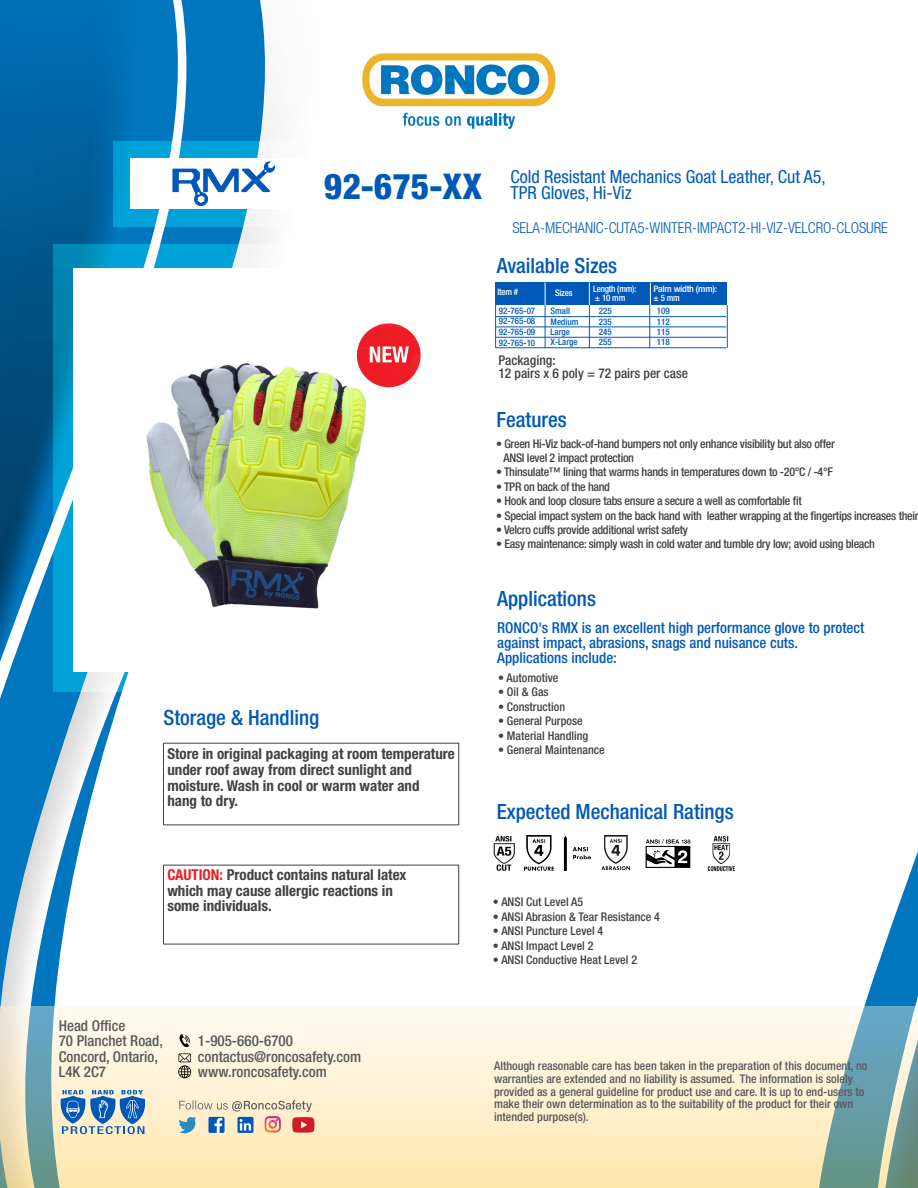
<style>
.page{position:relative;width:918px;height:1188px;background:#fff}
.page>*{position:absolute;margin:0;border:0;box-sizing:border-box;transform-origin:0 0}
.t1{font:500 condensed 21px "Helvetica Neue";color:#0058b8}
.t2{font:condensed 18px/15.6px "Helvetica Neue LT Pro";color:#0058b8}
.t3{font:700 condensed 15px/15.6px "Helvetica Neue LT Pro";color:#414042}
.t4{font:500 condensed 15px/15px "Helvetica Neue";color:#0058b8}
.t5{font:500 condensed 15px/15.6px "Helvetica Neue";color:#58595b}
.t6{font:300 condensed 15px "Helvetica Neue";color:#0058b8}
.t7{font:500 condensed 13.5px/12.6px "Helvetica Neue";color:#414042}
.t8{font:500 condensed 12px/14.4px "Helvetica Neue";letter-spacing:-.025em;color:#414042}
.t9{font:500 condensed 12px/12.6px "Helvetica Neue";color:#58595b}
.t10{font:500 condensed 12px "Helvetica Neue";color:#414042}
.t11{font:500 condensed 9px/10.6px "Helvetica Neue";color:#0058b8}
.t12{font:500 condensed 9px/8.9px "Helvetica Neue";letter-spacing:-.025em;color:#fff}
.t13{font:500 condensed 9px "Helvetica Neue";letter-spacing:-.025em;color:#fff;scale:1.1 1}
.s1{font-weight:800;font-size:35.55px}
.s2{color:#ed1c24}
</style>
<div class="page">
<svg style="left:236px;top:0;width:78px;height:1007px"></svg>
<svg style="left:0;top:0;width:236px;height:1007px"></svg>
<svg style="left:833px;top:851px;width:85px;height:156px"></svg>
<svg style="left:0;top:1007px;width:918px;height:181px;background:#ede7cc"></svg>
<svg style="left:362px;top:53px;width:194px;height:76px"></svg>
<svg style="left:179px;top:1034px;width:11px;height:13px"></svg>
<svg style="left:178px;top:1053px;width:13px;height:25px"></svg>
<svg style="left:60px;top:1090px;width:85px;height:44px;background:#83a6c4"></svg>
<svg style="left:164px;top:1020px;width:1px;height:114px"></svg>
<div style="left:113px;top:141px;width:641px;height:85px;background:#fff"></div>
<svg style="left:53px;top:244px;width:261px;height:448px"></svg>
<svg style="left:179px;top:1100px;width:135px;height:33px;background:#cebfb3"></svg>
<svg style="left:73px;top:268px;width:241px;height:403px"></svg>
<div style="left:496px;top:283px;width:231px;height:22px;background:#0058b8"></div>
<hr style="left:495px;top:305px;width:1px;height:43px;background:#0058b8">
<hr style="left:545px;top:305px;width:1px;height:43px;background:#0058b8">
<svg style="left:545px;top:283px;width:1px;height:22px"></svg>
<svg style="left:589px;top:283px;width:1px;height:22px"></svg>
<hr style="left:589px;top:305px;width:1px;height:43px;background:#0058b8">
<hr style="left:649px;top:305px;width:1px;height:43px;background:#0058b8">
<hr style="left:727px;top:305px;width:1px;height:43px;background:#0058b8">
<hr style="left:496px;top:316px;width:230px;height:1px;background:#0058b8">
<hr style="left:496px;top:327px;width:230px;height:1px;background:#0058b8">
<hr style="left:496px;top:337px;width:230px;height:1px;background:#0058b8">
<svg style="left:650px;top:283px;width:1px;height:22px"></svg>
<hr style="left:496px;top:347px;width:230px;height:1px;background:#0058b8">
<img style="left:494px;top:835px;width:21px;height:36px">
<img style="left:601px;top:836px;width:29px;height:34px">
<img style="left:525px;top:836px;width:65px;height:35px">
<img style="left:707px;top:835px;width:29px;height:37px">
<img style="left:645px;top:839px;width:46px;height:29px">
<svg style="left:172px;top:161px;width:103px;height:45px"></svg>
<img style="left:115px;top:271px;width:306px;height:392px">
<h2 class="t2" style="left:324px;top:169px;width:503px;text-indent:187px">Cold Resistant Mechanics Goat Leather, Cut A5,<br><span class="s1">92-675-XX</span> TPR Gloves, Hi-Viz</h2>
<p class="t6" style="left:512px;top:219px;width:377px">SELA-MECHANIC-CUTA5-WINTER-IMPACT2-HI-VIZ-VELCRO-CLOSURE</p>
<h1 class="t1" style="left:497px;top:253px;width:122px">Available Sizes</h1>
<p class="t12" style="left:497px;top:288px;width:22px">Item #</p>
<p class="t11" style="left:499px;top:305px;width:38px;text-align:justify">92-765-07<br>92-765-08<br>92-765-09<br>92-765-10</p>
<p class="t11" style="left:551px;top:305px;width:29px;line-height:11.2px">Small<br>Medium</p>
<p class="t13" style="left:653px;top:283px;width:60px">Palm width (mm):</p>
<p class="t12" style="left:593px;top:284px;width:45px">Length (mm): ± 10 mm</p>
<p class="t12" style="left:654px;top:293px;width:28px">± 5 mm</p>
<p class="t12" style="left:555px;top:288px;width:19px">Sizes</p>
<p class="t11" style="left:599px;top:305px;width:14px;line-height:11.2px">225<br>235</p>
<p class="t11" style="left:599px;top:326px;width:14px">245<br>255</p>
<p class="t11" style="left:657px;top:305px;width:14px;line-height:11.2px">109<br>112</p>
<p class="t11" style="left:657px;top:326px;width:14px">115<br>118</p>
<p class="t11" style="left:551px;top:326px;width:29px">Large<br>X-Large</p>
<p class="t7" style="left:498px;top:354px;width:191px">Packaging:<br>12 pairs x 6 poly = 72 pairs per case</p>
<h1 class="t1" style="left:496px;top:407px;width:72px">Features</h1>
<p class="t8" style="left:504px;top:436px;width:333px;text-indent:-7px">• Green Hi-Viz back-of-hand bumpers not only enhance visibility but also offer<br>ANSI level 2 impact protection</p>
<p class="t8" style="left:496px;top:465px;width:338px">• Thinsulate™ lining that warms hands in temperatures down to -20°C / -4°F</p>
<p class="t8" style="left:496px;top:479px;width:115px">• TPR on back of the hand</p>
<p class="t8" style="left:496px;top:494px;width:307px">• Hook and loop closure tabs ensure a secure a well as comfortable fit</p>
<p class="t8" style="left:496px;top:508px;width:424px">• Special impact system on the back hand with leather wrapping at the fingertips increases their</p>
<p class="t8" style="left:496px;top:522px;width:193px">• Velcro cuffs provide additional wrist safety</p>
<p class="t8" style="left:496px;top:537px;width:380px">• Easy maintenance: simply wash in cold water and tumble dry low; avoid using bleach</p>
<h1 class="t1" style="left:497px;top:586px;width:100px">Applications</h1>
<h1 class="t1" style="left:163px;top:705px;width:157px">Storage &amp; Handling</h1>
<p class="t3" style="left:167px;top:746px;width:289px">Store in original packaging at room temperature under roof away from direct sunlight and moisture. Wash in cool or warm water and<br>hang to dry.</p>
<p class="t3" style="left:167px;top:867px;width:241px"><span class="s2">CAUTION:</span> Product contains natural latex which may cause allergic reactions in some individuals.</p>
<p class="t5" style="left:59px;top:1017px;width:106px">Head Office<br>70 Planchet Road,<br>Concord, Ontario,<br>L4K 2C7</p>
<p class="t5" style="left:198px;top:1033px;width:165px">1-905-660-6700 contactus@roncosafety.com www.roncosafety.com</p>
<p class="t4" style="left:497px;top:620px;width:369px">RONCO's RMX is an excellent high performance glove to protect against impact, abrasions, snags and nuisance cuts.<br>Applications include:</p>
<p class="t10" style="left:498px;top:671px;width:62px">• Automotive</p>
<p class="t8" style="left:498px;top:685px;width:52px">• Oil &amp; Gas</p>
<p class="t10" style="left:498px;top:699px;width:69px">• Construction</p>
<p class="t10" style="left:498px;top:714px;width:86px">• General Purpose</p>
<p class="t10" style="left:498px;top:728px;width:92px">• Material Handling</p>
<p class="t10" style="left:498px;top:743px;width:108px">• General Maintenance</p>
<h1 class="t1" style="left:497px;top:799px;width:238px">Expected Mechanical Ratings</h1>
<p class="t10" style="left:493px;top:895px;width:92px">• ANSI Cut Level A5</p>
<p class="t10" style="left:493px;top:909px;width:169px">• ANSI Abrasion &amp; Tear Resistance 4</p>
<p class="t10" style="left:493px;top:924px;width:112px">• ANSI Puncture Level 4</p>
<p class="t10" style="left:493px;top:938px;width:102px">• ANSI Impact Level 2</p>
<p class="t10" style="left:493px;top:953px;width:146px">• ANSI Conductive Heat Level 2</p>
<p class="t9" style="left:494px;top:1060px;width:375px">Although reasonable care has been taken in the preparation of this document, no warranties are extended and no liability is assumed. The information is solely provided as a general guideline for product use and care. It is up to end-users to make their own determination as to the suitability of the product for their own intended purpose(s).</p>
</div>
